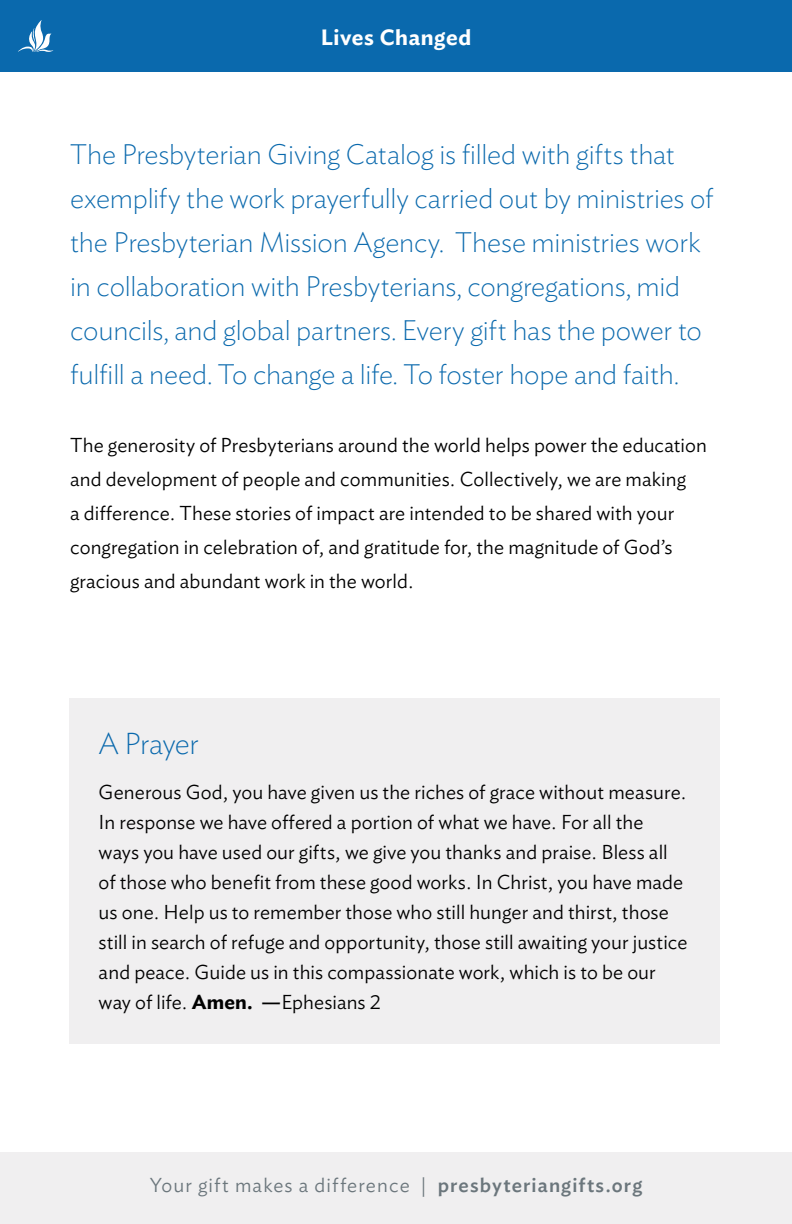
<style>
.page{position:relative;width:792px;height:1224px;background:#fff}
.page>*{position:absolute;margin:0;border:0;box-sizing:border-box;transform-origin:0 0}
.t1{font:200 30px "Ideal Sans";letter-spacing:-.02em;color:#0a69ad}
.t2{font:200 28px/44px "Ideal Sans";letter-spacing:-.01em;color:#0a69ad}
.t3{font:600 22px "Ideal Sans";color:#fff}
.t4{font:300 20px/30px "Ideal Sans";letter-spacing:.005em;color:#000}
.t5{font:300 20px "Ideal Sans";letter-spacing:.055em;color:#6b767c}
.s1{font-weight:600}
.s2{font-weight:500}
</style>
<div class="page">
<div style="left:0;top:1152px;width:792px;height:72px;background:#f0eff0"></div>
<div style="left:0;top:0;width:792px;height:72px;background:#0a69ad"></div>
<svg style="left:18px;top:20px;width:35px;height:32px"></svg>
<div style="left:70px;top:698px;width:650px;height:346px;background:#f0eff0"></div>
<p class="t3" style="left:321px;top:20px;width:152px">Lives Changed</p>
<p class="t2" style="left:70px;top:130px;width:645px">The Presbyterian Giving Catalog is filled with gifts that exemplify the work prayerfully carried out by ministries of the Presbyterian Mission Agency. These ministries work in collaboration with Presbyterians, congregations, mid councils, and global partners. Every gift has the power to fulfill a need. To change a life. To foster hope and faith.</p>
<p class="t4" style="left:70px;top:426px;width:638px;line-height:34px">The generosity of Presbyterians around the world helps power the education and development of people and communities. Collectively, we are making<br>a difference. These stories of impact are intended to be shared with your congregation in celebration of, and gratitude for, the magnitude of God’s gracious and abundant work in the world.</p>
<h1 class="t1" style="left:99px;top:720px;width:102px">A Prayer</h1>
<p class="t4" style="left:99px;top:775px;width:590px">Generous God, you have given us the riches of grace without measure.<br>In response we have offered a portion of what we have. For all the ways you have used our gifts, we give you thanks and praise. Bless all of those who benefit from these good works. In Christ, you have made us one. Help us to remember those who still hunger and thirst, those still in search of refuge and opportunity, those still awaiting your justice and peace. Guide us in this compassionate work, which is to be our way of life. <span class="s1">Amen.</span> <span class="s2">—</span>Ephesians 2</p>
<p class="t5" style="left:150px;top:1170px;width:494px">Your gift makes a difference | <span class="s2">presbyteriangifts.org</span></p>
</div>
